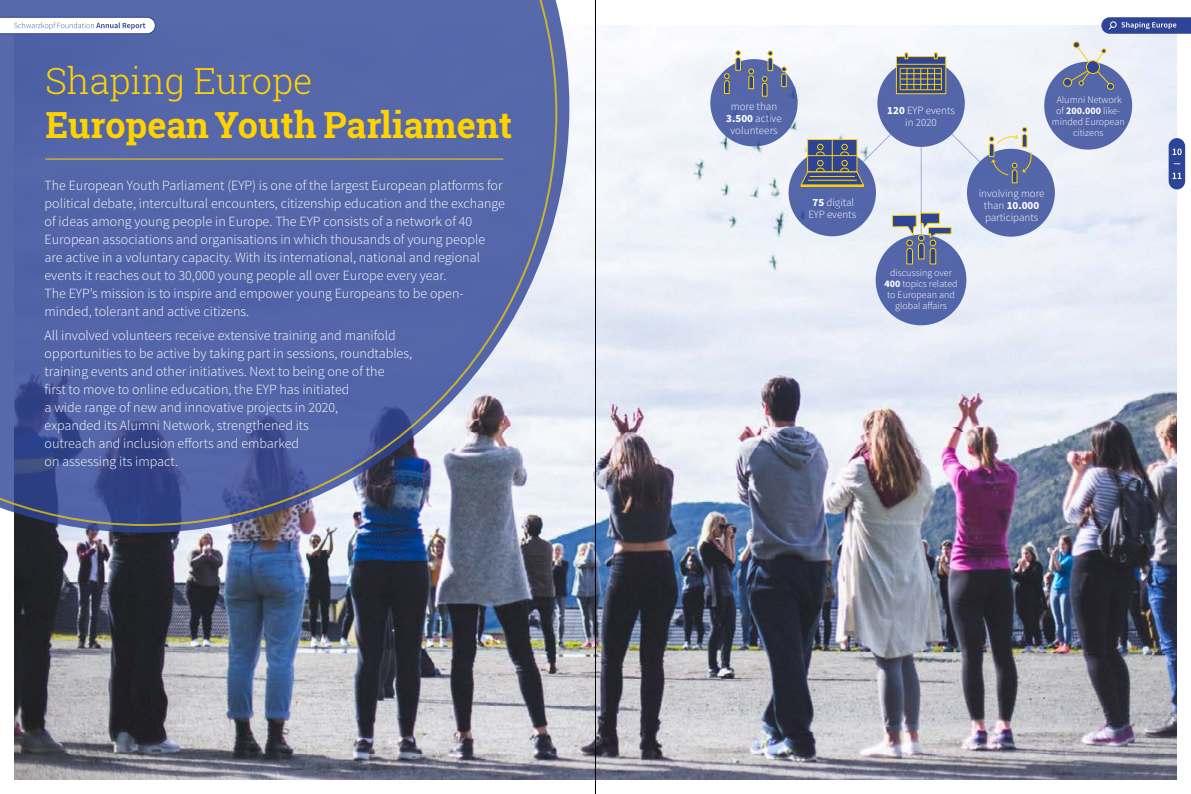
<style>
.page{position:relative;width:1191px;height:794px;background:#fff}
.page>*{position:absolute;margin:0;border:0;box-sizing:border-box;transform-origin:0 0}
.t1{font:700 36px "Roboto Slab";color:#ffd300}
.t2{font:300 36px "Roboto Slab";color:#ffd300}
.t3{font:300 14px/18px "Source Sans Pro";color:#fff}
.t4{font:300 11px/12px "Source Sans Pro";color:#fff;text-align:center}
.t5{font:300 10px/11px "Source Sans Pro";color:#fff;text-align:center}
.s1{font-weight:700}
</style>
<div class="page">
<img style="left:14px;top:26px;width:1162px;height:754px">
<img style="left:14px;top:6px;width:555px;height:526px">
<svg style="left:0;top:0;width:557px;height:526px;background:#5c6ca8"></svg>
<div style="left:788px;top:149px;width:88px;height:87px;background:#5466a9;border-radius:50%"></div>
<hr style="left:801px;top:185px;width:62px;height:2px;background:#ffd300">
<div style="left:967px;top:149px;width:87px;height:88px;background:#5466a9;border-radius:50%"></div>
<svg style="left:988px;top:127px;width:43px;height:57px"></svg>
<div style="left:1044px;top:62px;width:88px;height:88px;background:#5466a9;border-radius:50%"></div>
<div style="left:1063px;top:78px;width:8px;height:8px;background:#2e4496;border-radius:50%"></div>
<div style="left:1063px;top:78px;width:9px;height:9px;border:1px solid #ffd300;border-radius:50%"></div>
<div style="left:1073px;top:41px;width:7px;height:7px;border:1px solid #ffd300;border-radius:50%"></div>
<div style="left:1107px;top:83px;width:7px;height:7px;border:1px solid #ffd300;border-radius:50%"></div>
<svg style="left:1066px;top:42px;width:47px;height:47px"></svg>
<div style="left:1086px;top:61px;width:13px;height:13px;background:#2e4496;border-radius:50%"></div>
<div style="left:1086px;top:60px;width:14px;height:14px;border:1px solid #ffd300;border-radius:50%"></div>
<div style="left:877px;top:59px;width:87px;height:88px;background:#5466a9;border-radius:50%"></div>
<svg style="left:896px;top:56px;width:50px;height:38px"></svg>
<hr style="left:896px;top:64px;width:49px;height:1px;background:#ffd300">
<svg style="left:904px;top:52px;width:4px;height:7px"></svg>
<svg style="left:933px;top:52px;width:4px;height:7px"></svg>
<hr style="left:900px;top:68px;width:41px;height:1px;background:#ffd300">
<svg style="left:941px;top:69px;width:1px;height:20px"></svg>
<svg style="left:913px;top:69px;width:1px;height:20px"></svg>
<svg style="left:920px;top:69px;width:1px;height:20px"></svg>
<hr style="left:901px;top:84px;width:40px;height:1px;background:#ffd300">
<hr style="left:901px;top:79px;width:40px;height:1px;background:#ffd300">
<hr style="left:901px;top:73px;width:40px;height:1px;background:#ffd300">
<svg style="left:934px;top:69px;width:1px;height:20px"></svg>
<svg style="left:906px;top:69px;width:1px;height:20px"></svg>
<hr style="left:900px;top:89px;width:41px;height:1px;background:#ffd300">
<svg style="left:927px;top:69px;width:1px;height:20px"></svg>
<svg style="left:899px;top:69px;width:1px;height:20px"></svg>
<hr style="left:45px;top:159px;width:458px;height:1px;background:#ffd300">
<hr style="left:595px;top:0;width:1px;height:794px;background:#000">
<div style="left:710px;top:59px;width:87px;height:87px;background:#5467a9;border-radius:50%"></div>
<svg style="left:780px;top:66px;width:7px;height:22px"></svg>
<svg style="left:761px;top:50px;width:12px;height:47px"></svg>
<svg style="left:748px;top:69px;width:6px;height:21px"></svg>
<svg style="left:723px;top:50px;width:18px;height:44px"></svg>
<hr style="left:920px;top:147px;width:1px;height:88px;background:#2e4496">
<svg style="left:799px;top:133px;width:93px;height:53px"></svg>
<svg style="left:950px;top:133px;width:31px;height:30px"></svg>
<div style="left:1168px;top:138px;width:17px;height:51px;background:#2e4496;border-radius:8px"></div>
<svg style="left:1172px;top:173px;width:9px;height:6px"></svg>
<svg style="left:1172px;top:148px;width:9px;height:7px"></svg>
<svg style="left:1101px;top:17px;width:90px;height:17px;background:#4a5da4"></svg>
<svg style="left:0;top:17px;width:155px;height:17px"></svg>
<div style="left:875px;top:234px;width:91px;height:91px;background:#5366a9;border-radius:50%"></div>
<svg style="left:891px;top:212px;width:61px;height:53px"></svg>
<h1 class="t2" style="left:45px;top:57px;width:269px">Shaping Europe</h1>
<h1 class="t1" style="left:45px;top:100px;width:468px">European Youth Parliament</h1>
<p class="t4" style="left:726px;top:100px;width:57px">more than<br><span class="s1">3.500</span> active volunteers</p>
<p class="t3" style="left:45px;top:176px;width:462px">The European Youth Parliament (EYP) is one of the largest European platforms for political debate, intercultural encounters, citizenship education and the exchange of ideas among young people in Europe. The EYP consists of a network of 40<br>European associations and organisations in which thousands of young people are active in a voluntary capacity. With its international, national and regional events it reaches out to 30,000 young people all over Europe every year.<br>The EYP’s mission is to inspire and empower young Europeans to be open&shy;minded, tolerant and active citizens.</p>
<p class="t3" style="left:45px;top:326px;width:369px">All involved volunteers receive extensive training and manifold opportunities to be active by taking part in sessions, roundtables, training events and other initiatives. Next to being one of the<br>first to move to online education, the EYP has initiated<br>a wide range of new and innovative projects in 2020,<br>expanded its Alumni Network, strengthened its<br>outreach and inclusion efforts and embarked<br>on assessing its impact.</p>
<p class="t4" style="left:887px;top:105px;width:69px"><span class="s1">120</span> EYP events in 2020</p>
<p class="t5" style="left:1051px;top:94px;width:74px">Alumni Network of <span class="s1">200.000</span> like&shy;minded European citizens</p>
<p class="t4" style="left:808px;top:196px;width:49px"><span class="s1">75</span> digital<br>EYP events</p>
<p class="t4" style="left:978px;top:187px;width:67px">involving more than <span class="s1">10.000 </span>participants</p>
<p class="t5" style="left:884px;top:267px;width:75px">discussing over<br><span class="s1">400</span> topics related to European and global affairs</p>
</div>
